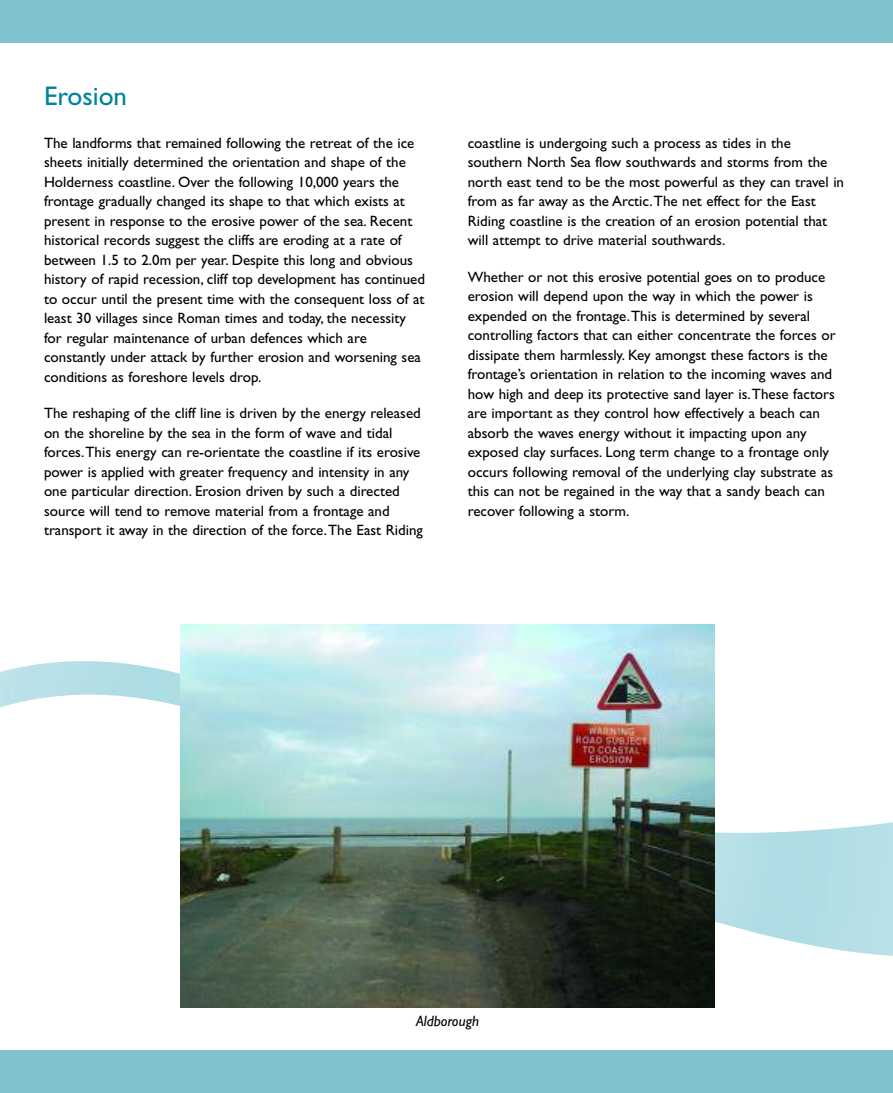
<style>
.page{position:relative;width:893px;height:1093px;background:#fff}
.page>*{position:absolute;margin:0;border:0;box-sizing:border-box;transform-origin:0 0}
.t1{font:27px "Gill Sans";color:#00839c}
.t2{font:15px/19.5px "Gill Sans";color:#000}
.t3{font:italic 15px "Gill Sans";color:#000}
</style>
<div class="page">
<img style="left:0;top:658px;width:893px;height:300px">
<img style="left:149px;top:668px;width:648px;height:271px">
<img style="left:181px;top:624px;width:533px;height:384px">
<div style="left:0;top:0;width:893px;height:43px;background:#80c1ce"></div>
<div style="left:0;top:1050px;width:893px;height:43px;background:#80c1ce"></div>
<h1 class="t1" style="left:44px;top:86px;width:85px">Erosion</h1>
<p class="t2" style="left:44px;top:134px;width:382px">The landforms that remained following the retreat of the ice sheets initially determined the orientation and shape of the Holderness coastline. Over the following 10,000 years the frontage gradually changed its shape to that which exists at present in response to the erosive power of the sea. Recent historical records suggest the cliffs are eroding at a rate of between 1.5 to 2.0m per year. Despite this long and obvious history of rapid recession, cliff top development has continued to occur until the present time with the consequent loss of at least 30 villages since Roman times and today, the necessity for regular maintenance of urban defences which are constantly under attack by further erosion and worsening sea conditions as foreshore levels drop.</p>
<p class="t2" style="left:44px;top:405px;width:380px">The reshaping of the cliff line is driven by the energy released on the shoreline by the sea in the form of wave and tidal forces.This energy can re-orientate the coastline if its erosive power is applied with greater frequency and intensity in any one particular direction. Erosion driven by such a directed source will tend to remove material from a frontage and transport it away in the direction of the force.The East Riding</p>
<p class="t2" style="left:468px;top:134px;width:378px">coastline is undergoing such a process as tides in the southern North Sea flow southwards and storms from the north east tend to be the most powerful as they can travel in from as far away as the Arctic.The net effect for the East Riding coastline is the creation of an erosion potential that will attempt to drive material southwards.</p>
<p class="t2" style="left:468px;top:268px;width:369px">Whether or not this erosive potential goes on to produce erosion will depend upon the way in which the power is expended on the frontage.This is determined by several controlling factors that can either concentrate the forces or dissipate them harmlessly. Key amongst these factors is the frontage’s orientation in relation to the incoming waves and how high and deep its protective sand layer is.These factors are important as they control how effectively a beach can absorb the waves energy without it impacting upon any exposed clay surfaces. Long term change to a frontage only occurs following removal of the underlying clay substrate as this can not be regained in the way that a sandy beach can recover following a storm.</p>
<p class="t3" style="left:416px;top:1015px;width:65px">Aldborough</p>
</div>
